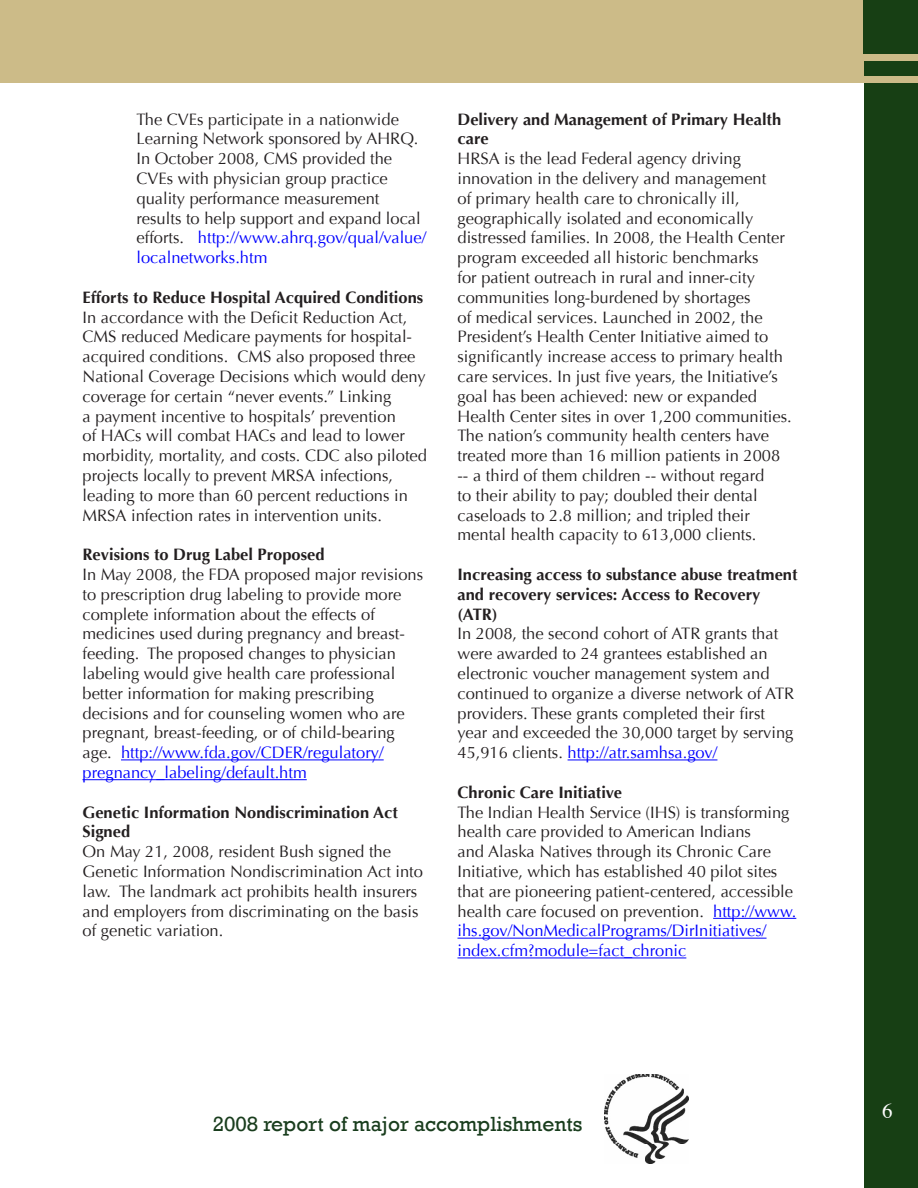
<style>
.page{position:relative;width:918px;height:1188px;background:#fff}
.page>*{position:absolute;margin:0;border:0;box-sizing:border-box;transform-origin:0 0}
.t1{font:21px "Rockwell";color:#193d1d}
.t2{font:21px "Times";color:#fff}
.t3{font:16.5px/19.8px "Optima";color:#231f20}
.Accomplishments_Titl{font:700 16.5px/19.8px "Optima";color:#231f20}
.s1{color:#00f}
</style>
<div class="page">
<div style="left:0;top:0;width:918px;height:83px;background:#cb8"></div>
<div style="left:863px;top:0;width:55px;height:54px;background:#173f14"></div>
<div style="left:865px;top:83px;width:53px;height:1105px;background:#173f14"></div>
<div style="left:865px;top:62px;width:53px;height:14px;background:#173f14"></div>
<img style="left:604px;top:1074px;width:85px;height:89px">
<hr style="left:121px;top:760px;width:263px;height:1px;background:#00f">
<hr style="left:82px;top:779px;width:225px;height:1px;background:#00f">
<hr style="left:568px;top:760px;width:149px;height:1px;background:#00f">
<hr style="left:713px;top:918px;width:83px;height:1px;background:#00f">
<hr style="left:458px;top:938px;width:309px;height:1px;background:#00f">
<hr style="left:458px;top:958px;width:228px;height:1px;background:#00f">
<p class="t3" style="left:136px;top:109px;width:291px">The CVEs participate in a nationwide Learning Network sponsored by AHRQ.<br>In October 2008, CMS provided the CVEs with physician group practice quality performance measurement results to help support and expand local efforts. <span class="s1">http://www.ahrq.gov/qual/value/ localnetworks.htm</span></p>
<p class="Accomplishments_Titl" style="left:82px;top:288px;width:342px">Efforts to Reduce Hospital Acquired Conditions</p>
<p class="t3" style="left:82px;top:307px;width:346px">In accordance with the Deficit Reduction Act, CMS reduced Medicare payments for hospital&shy;acquired conditions. CMS also proposed three National Coverage Decisions which would deny coverage for certain “never events.” Linking<br>a payment incentive to hospitals’ prevention<br>of HACs will combat HACs and lead to lower morbidity, mortality, and costs. CDC also piloted projects locally to prevent MRSA infections, leading to more than 60 percent reductions in MRSA infection rates in intervention units.</p>
<p class="Accomplishments_Titl" style="left:82px;top:545px;width:244px">Revisions to Drug Label Proposed</p>
<p class="t3" style="left:82px;top:565px;width:342px">In May 2008, the FDA proposed major revisions to prescription drug labeling to provide more complete information about the effects of medicines used during pregnancy and breast&shy;feeding. The proposed changes to physician labeling would give health care professional better information for making prescribing decisions and for counseling women who are pregnant, breast-feeding, or of child-bearing age. <span class="s1">http://www.fda.gov/CDER/regulatory/ pregnancy_labeling/default.htm</span></p>
<p class="Accomplishments_Titl" style="left:82px;top:802px;width:317px">Genetic Information Nondiscrimination Act<br>Signed</p>
<p class="t3" style="left:82px;top:842px;width:342px">On May 21, 2008, resident Bush signed the Genetic Information Nondiscrimination Act into law. The landmark act prohibits health insurers and employers from discriminating on the basis of genetic variation.</p>
<p class="Accomplishments_Titl" style="left:458px;top:109px;width:325px">Delivery and Management of Primary Health care</p>
<p class="t3" style="left:458px;top:149px;width:336px">HRSA is the lead Federal agency driving innovation in the delivery and management<br>of primary health care to chronically ill, geographically isolated and economically distressed families. In 2008, the Health Center program exceeded all historic benchmarks<br>for patient outreach in rural and inner-city communities long-burdened by shortages<br>of medical services. Launched in 2002, the President’s Health Center Initiative aimed to significantly increase access to primary health care services. In just five years, the Initiative’s goal has been achieved: new or expanded Health Center sites in over 1,200 communities.<br>The nation’s community health centers have treated more than 16 million patients in 2008 -- a third of them children -- without regard<br>to their ability to pay; doubled their dental caseloads to 2.8 million; and tripled their mental health capacity to 613,000 clients.</p>
<p class="Accomplishments_Titl" style="left:458px;top:565px;width:342px">Increasing access to substance abuse treatment and recovery services: Access to Recovery (ATR)</p>
<p class="t3" style="left:458px;top:624px;width:338px">In 2008, the second cohort of ATR grants that were awarded to 24 grantees established an electronic voucher management system and continued to organize a diverse network of ATR providers. These grants completed their first year and exceeded the 30,000 target by serving 45,916 clients. <span class="s1">http://atr.samhsa.gov/</span></p>
<p class="Accomplishments_Titl" style="left:458px;top:783px;width:166px">Chronic Care Initiative</p>
<p class="t3" style="left:458px;top:802px;width:340px">The Indian Health Service (IHS) is transforming health care provided to American Indians<br>and Alaska Natives through its Chronic Care Initiative, which has established 40 pilot sites that are pioneering patient-centered, accessible health care focused on prevention. <span class="s1">http://www. ihs.gov/NonMedicalPrograms/DirInitiatives/ index.cfm?module=fact_chronic</span></p>
<p class="t1" style="left:213px;top:1111px;width:371px">2008 report of major accomplishments</p>
<p class="t2" style="left:882px;top:1092px;width:21px">61</p>
</div>
